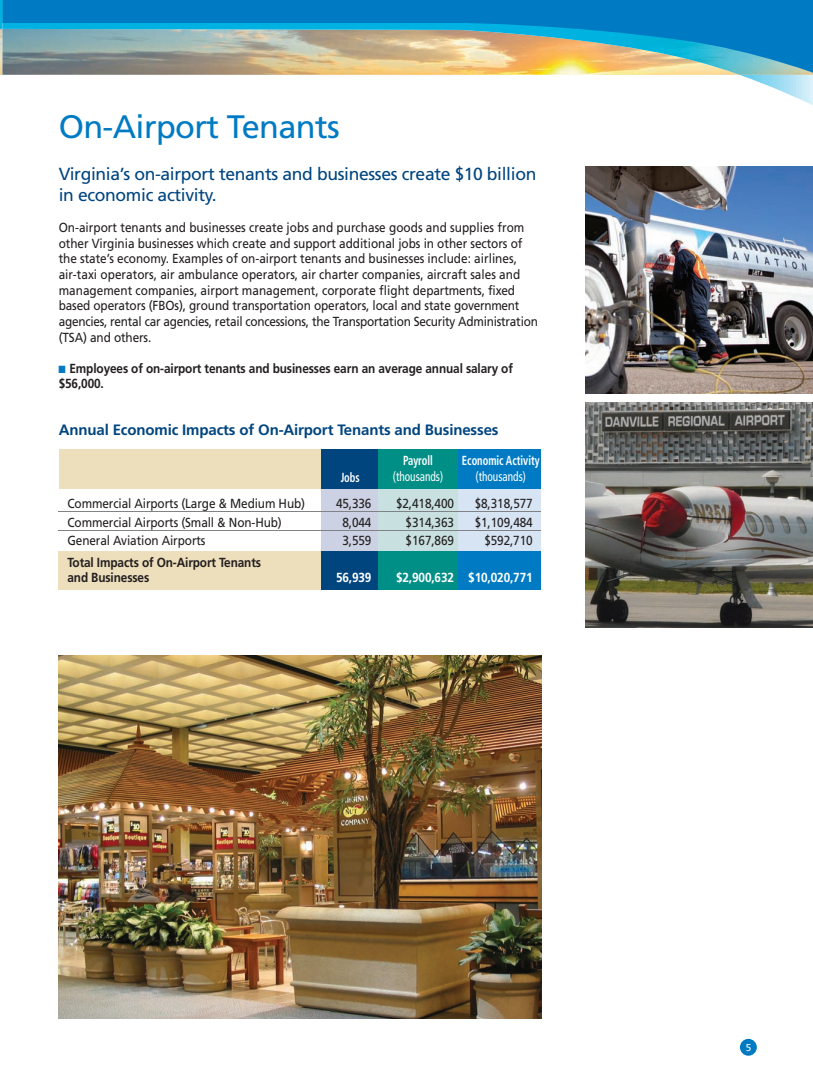
<style>
.page{position:relative;width:813px;height:1078px;background:#fff}
.page>*{position:absolute;margin:0;border:0;box-sizing:border-box;transform-origin:0 0}
.t1{font:32.5px "Frutiger";letter-spacing:-.02em;color:#007bc3}
.t2{font:17.5px/21px "Frutiger";letter-spacing:-.02em;color:#01457f}
.t3{font:700 15px "Frutiger";letter-spacing:-.01em;color:#01457f}
.t4{font:13.12px/15.6px "Frutiger";letter-spacing:-.005em;color:#231f20;scale:.9 1}
.t5{font:700 13.12px/15.6px "Frutiger";letter-spacing:-.01em;color:#231f20;scale:.9 1}
.t6{font:700 condensed 13.12px/15.6px "Frutiger";color:#fff;text-align:center;scale:.8 1}
.t7{font:700 13.12px "Frutiger";letter-spacing:-.01em;color:#fff;scale:.9 1}
.t8{font:condensed 13.12px/15.6px "Frutiger";color:#fff;text-align:center;scale:.86 1}
.t9{font:10px "Frutiger";color:#fff}
.s1{font-family:"Zingbats SW";font-weight:400;color:#007bc3}
.s2{font-weight:700}
.s3{font-weight:400}
</style>
<div class="page">
<div style="left:59px;top:449px;width:263px;height:40px;background:#eddfbb"></div>
<div style="left:321px;top:487px;width:57px;height:84px;background:#ccd2e3"></div>
<div style="left:378px;top:487px;width:80px;height:84px;background:#c8e0e0"></div>
<div style="left:59px;top:551px;width:262px;height:39px;background:#eddfbb"></div>
<div style="left:458px;top:487px;width:83px;height:86px;background:#d6e4f4"></div>
<hr style="left:59px;top:530px;width:482px;height:1px;background:#808285">
<svg style="left:746px;top:77px;width:66px;height:28px"></svg>
<svg style="left:0;top:0;width:2px;height:75px"></svg>
<img style="left:2px;top:0;width:810px;height:77px">
<hr style="left:59px;top:511px;width:482px;height:1px;background:#808285">
<div style="left:321px;top:449px;width:57px;height:40px;background:#01457f"></div>
<div style="left:378px;top:449px;width:80px;height:40px;background:#008f86"></div>
<div style="left:458px;top:449px;width:83px;height:40px;background:#007bc3"></div>
<div style="left:321px;top:551px;width:57px;height:39px;background:#01457f"></div>
<div style="left:378px;top:551px;width:80px;height:39px;background:#008f86"></div>
<div style="left:458px;top:551px;width:83px;height:39px;background:#007bc3"></div>
<img style="left:585px;top:166px;width:227px;height:228px">
<img style="left:585px;top:403px;width:227px;height:224px">
<div style="left:739px;top:1038px;width:17px;height:17px;background:#007bc3;border-radius:50%"></div>
<img style="left:59px;top:655px;width:482px;height:363px">
<h1 class="t1" style="left:59px;top:107px;width:282px">On-Airport Tenants</h1>
<h3 class="t2" style="left:59px;top:163px;width:479px">Virginia’s on-airport tenants and businesses create $10 billion in economic activity.</h3>
<p class="t4" style="left:59px;top:220px;width:534px">On-airport tenants and businesses create jobs and purchase goods and supplies from other Virginia businesses which create and support additional jobs in other sectors of the state’s economy. Examples of on-airport tenants and businesses include: airlines, air-taxi operators, air ambulance operators, air charter companies, aircraft sales and management companies, airport management, corporate flight departments, fixed based operators (FBOs), ground transportation operators, local and state government agencies, rental car agencies, retail concessions, the Transportation Security Administration (TSA) and others.</p>
<p class="t5" style="left:59px;top:360px;width:506px"><span class="s1">n</span> Employees of on-airport tenants and businesses earn an average annual salary of $56,000.</p>
<p class="t3" style="left:59px;top:421px;width:441px">Annual Economic Impacts of On-Airport Tenants and Businesses</p>
<p class="t6" style="left:341px;top:469px;width:25px">Jobs</p>
<p class="t8" style="left:393px;top:453px;width:60px"><span class="s2">Payroll </span>(thousands)</p>
<p class="t6" style="left:462px;top:453px;width:99px">Economic Activity <span class="s3">(thousands)</span></p>
<p class="t4" style="left:67px;top:495px;width:265px">Commercial Airports (Large &amp; Medium Hub)</p>
<p class="t4" style="left:336px;top:495px;width:41px">45,336</p>
<p class="t4" style="left:396px;top:495px;width:66px">$2,418,400</p>
<p class="t4" style="left:474px;top:495px;width:66px">$8,318,577</p>
<p class="t4" style="left:67px;top:514px;width:240px">Commercial Airports (Small &amp; Non-Hub)</p>
<p class="t4" style="left:342px;top:514px;width:34px">8,044</p>
<p class="t4" style="left:405px;top:514px;width:55px">$314,363</p>
<p class="t4" style="left:474px;top:512px;width:66px;line-height:18.8px;text-align:right">$1,109,484 $592,710</p>
<p class="t4" style="left:67px;top:533px;width:155px">General Aviation Airports</p>
<p class="t4" style="left:342px;top:533px;width:34px">3,559</p>
<p class="t4" style="left:405px;top:533px;width:55px">$167,869</p>
<p class="t5" style="left:67px;top:554px;width:217px;line-height:15px">Total Impacts of On-Airport Tenants and Businesses</p>
<p class="t7" style="left:336px;top:569px;width:41px">56,939</p>
<p class="t7" style="left:396px;top:569px;width:66px">$2,900,632</p>
<p class="t7" style="left:468px;top:569px;width:73px">$10,020,771</p>
<p class="t9" style="left:745px;top:1041px;width:7px">5</p>
</div>
